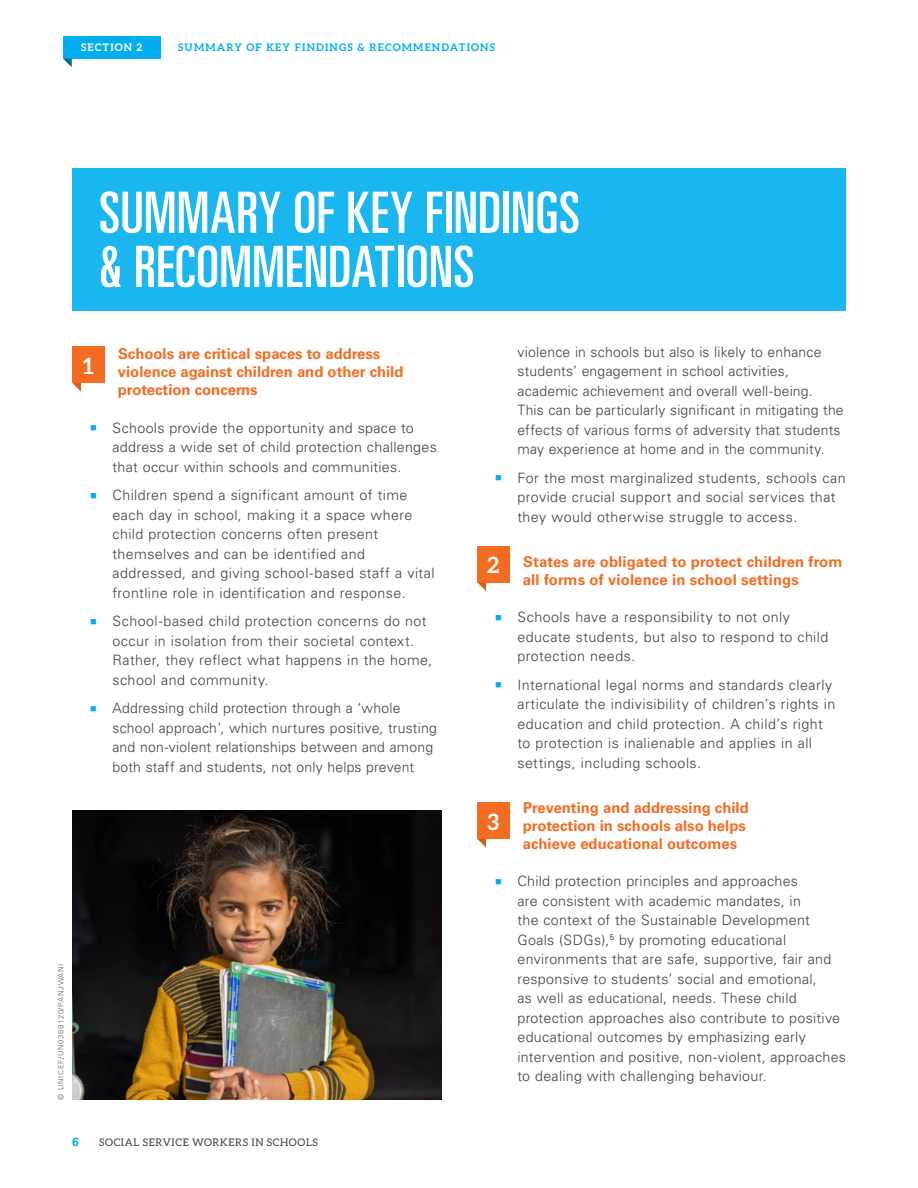
<style>
.page{position:relative;width:918px;height:1188px;background:#fff}
.page>*{position:absolute;margin:0;border:0;box-sizing:border-box;transform-origin:0 0}
.Headline_1{font:ultra-condensed 57px/54.2px "Univers LT Std";letter-spacing:.005em;color:#fff}
.Sidebar_Text_No_Bo{font:700 22.5px "Aleo";color:#fff}
.Subhead_2{font:700 15px/18px "Univers LT Pro 65";color:#f36c21}
.t1{font:300 14.25px/19.5px "Univers LT Pro 45";letter-spacing:.025em;color:#414042}
.t2{font:700 12px "Univers LT Pro 65";color:#00aeef}
.t3{font:700 10.5px "Aleo";letter-spacing:.11em;color:#00aeef}
.t4{font:10.5px "Aleo";letter-spacing:.06em;color:#414042}
.t5{font:700 10.5px "Aleo";letter-spacing:.11em;color:#fff}
.Photo_Credit{font:300 7.5px "Univers LT Pro 45";letter-spacing:.1em;color:#58595b}
.s1{color:#00aeef}
</style>
<div class="page">
<div style="left:63px;top:36px;width:97px;height:22px;background:#00aeef"></div>
<svg style="left:63px;top:58px;width:9px;height:9px"></svg>
<svg style="left:72px;top:383px;width:9px;height:9px"></svg>
<div style="left:72px;top:346px;width:32px;height:37px;background:#f36c21"></div>
<svg style="left:477px;top:582px;width:9px;height:9px"></svg>
<div style="left:477px;top:546px;width:32px;height:36px;background:#f36c21"></div>
<svg style="left:477px;top:839px;width:9px;height:9px"></svg>
<div style="left:477px;top:802px;width:32px;height:37px;background:#f36c21"></div>
<div style="left:72px;top:168px;width:774px;height:142px;background:#1ab6f0"></div>
<img style="left:72px;top:810px;width:369px;height:290px">
<p class="t5" style="left:81px;top:42px;width:63px">SECTION 2</p>
<p class="t3" style="left:178px;top:42px;width:318px">SUMMARY OF KEY FINDINGS &amp; RECOMMENDATIONS</p>
<p class="Headline_1" style="left:99px;top:185px;width:482px">SUMMARY OF KEY FINDINGS &amp; RECOMMENDATIONS</p>
<p class="Sidebar_Text_No_Bo" style="left:83px;top:353px;width:12px">1</p>
<p class="Subhead_2" style="left:118px;top:345px;width:287px">Schools are critical spaces to address violence against children and other child protection concerns</p>
<p class="t1" style="left:112px;top:418px;width:326px;text-indent:-22px"><span class="s1">■</span> Schools provide the opportunity and space to address a wide set of child protection challenges that occur within schools and communities.</p>
<p class="t1" style="left:112px;top:485px;width:324px;text-indent:-22px"><span class="s1">■</span> Children spend a significant amount of time each day in school, making it a space where child protection concerns often present themselves and can be identified and addressed, and giving school-based staff a vital frontline role in identification and response.</p>
<p class="t1" style="left:112px;top:611px;width:321px;text-indent:-22px"><span class="s1">■</span> School-based child protection concerns do not occur in isolation from their societal context.<br>Rather, they reflect what happens in the home, school and community.</p>
<p class="t1" style="left:112px;top:698px;width:326px;text-indent:-22px"><span class="s1">■</span> Addressing child protection through a ‘whole school approach’, which nurtures positive, trusting and non-violent relationships between and among both staff and students, not only helps prevent</p>
<p class="Photo_Credit" style="left:56px;top:1100px;width:137px;rotate:-90deg">© UNICEF/UN0389120/PANJWANI</p>
<p class="t2" style="left:72px;top:1134px;width:8px">6</p>
<p class="t4" style="left:99px;top:1136px;width:220px">SOCIAL SERVICE WORKERS IN SCHOOLS</p>
<p class="t1" style="left:518px;top:342px;width:328px">violence in schools but also is likely to enhance students’ engagement in school activities, academic achievement and overall well-being.<br>This can be particularly significant in mitigating the effects of various forms of adversity that students may experience at home and in the community.</p>
<p class="t1" style="left:518px;top:468px;width:330px;text-indent:-22px"><span class="s1">■</span> For the most marginalized students, schools can provide crucial support and social services that they would otherwise struggle to access.</p>
<p class="Sidebar_Text_No_Bo" style="left:487px;top:552px;width:14px">2</p>
<p class="Subhead_2" style="left:523px;top:553px;width:321px">States are obligated to protect children from all forms of violence in school settings</p>
<p class="t1" style="left:518px;top:607px;width:312px;text-indent:-22px"><span class="s1">■</span> Schools have a responsibility to not only educate students, but also to respond to child protection needs.</p>
<p class="t1" style="left:518px;top:675px;width:319px;text-indent:-22px"><span class="s1">■</span> International legal norms and standards clearly articulate the indivisibility of children’s rights in education and child protection. A child’s right to protection is inalienable and applies in all settings, including schools.</p>
<p class="Sidebar_Text_No_Bo" style="left:487px;top:809px;width:13px">3</p>
<p class="Subhead_2" style="left:523px;top:799px;width:227px">Preventing and addressing child protection in schools also helps achieve educational outcomes</p>
<p class="t1" style="left:518px;top:871px;width:330px;text-indent:-22px"><span class="s1">■</span> Child protection principles and approaches<br>are consistent with academic mandates, in<br>the context of the Sustainable Development Goals (SDGs),<sup>5</sup> by promoting educational environments that are safe, supportive, fair and responsive to students’ social and emotional,<br>as well as educational, needs. These child protection approaches also contribute to positive educational outcomes by emphasizing early intervention and positive, non-violent, approaches to dealing with challenging behaviour.</p>
</div>
